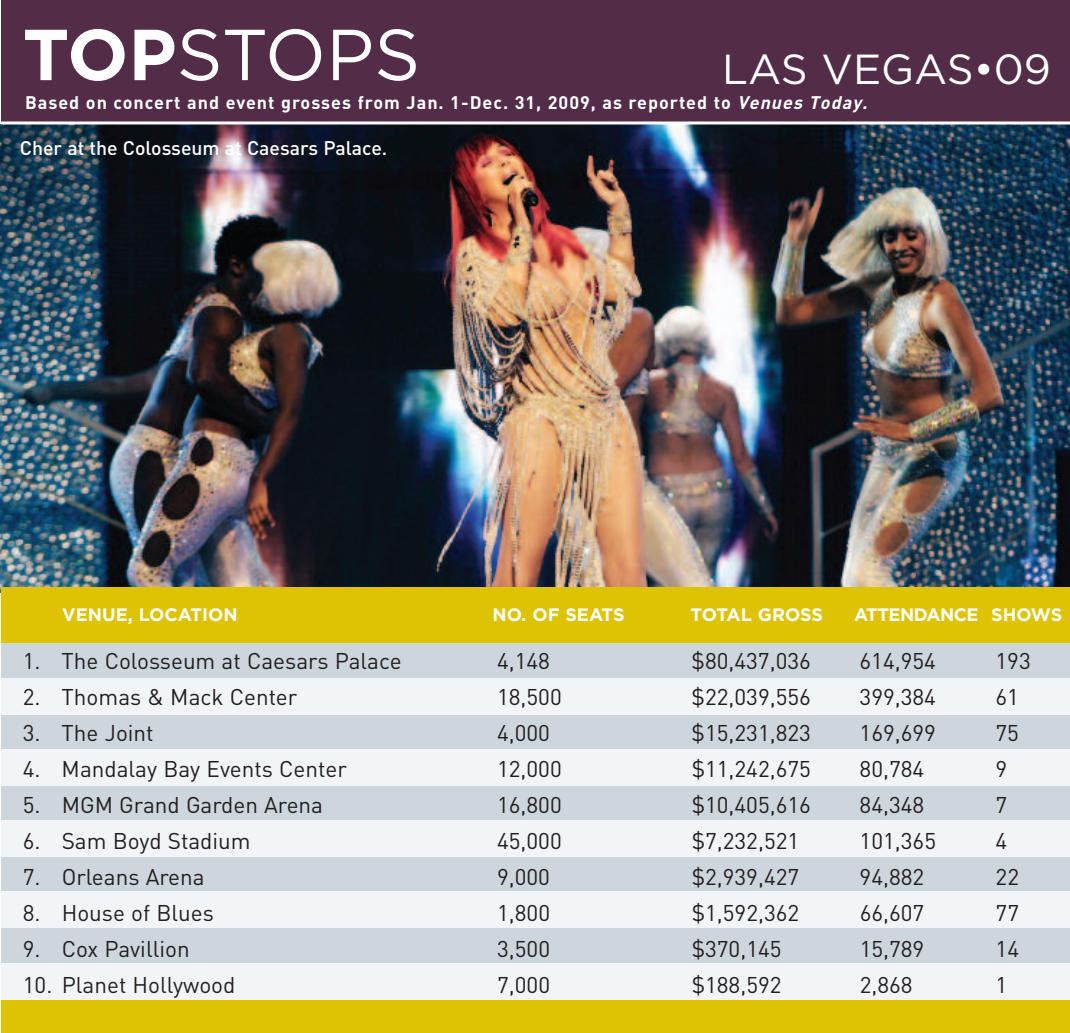
<style>
.page{position:relative;width:1070px;height:1033px;background:#fff}
.page>*{position:absolute;margin:0;border:0;box-sizing:border-box;transform-origin:0 0}
.t1{font:72px "Gotham";letter-spacing:-.01em;color:#fff}
.t2{font:42px "Gotham";color:#fff}
.t3{font:22.5px "DIN";color:#231f20}
.t4{font:500 19.5px "DIN";color:#fff}
.t5{font:700 18px "DIN";letter-spacing:.055em;color:#fff}
.t6{font:700 18px "Gotham";letter-spacing:-.01em;color:#fff}
.t7{font:700 18px "Gotham";letter-spacing:-.03em;color:#fff}
.s1{font-weight:700}
.s2{font-style:italic}
</style>
<div class="page">
<div style="left:1px;top:0;width:1068px;height:1032px;background:#532c48"></div>
<img style="left:1px;top:124px;width:1068px;height:463px">
<div style="left:1px;top:587px;width:1068px;height:445px;background:#dec204"></div>
<hr style="left:1px;top:121px;width:1068px;height:3px;background:#fff">
<div style="left:1px;top:708px;width:1068px;height:41px;background:#ccd6dc"></div>
<div style="left:1px;top:642px;width:1068px;height:36px;background:#ccd6dc"></div>
<div style="left:1px;top:678px;width:1068px;height:36px;background:#f2f5f7"></div>
<div style="left:1px;top:779px;width:1068px;height:43px;background:#ccd6dc"></div>
<div style="left:1px;top:749px;width:1068px;height:36px;background:#f2f5f7"></div>
<div style="left:1px;top:850px;width:1068px;height:41px;background:#ccd6dc"></div>
<div style="left:1px;top:820px;width:1068px;height:36px;background:#f2f5f7"></div>
<div style="left:1px;top:921px;width:1068px;height:43px;background:#ccd6dc"></div>
<div style="left:1px;top:891px;width:1068px;height:36px;background:#f2f5f7"></div>
<div style="left:1px;top:963px;width:1068px;height:36px;background:#f2f5f7"></div>
<h1 class="t1" style="left:23px;top:13px;width:399px"><span class="s1">TOP</span>STOPS</h1>
<h2 class="t2" style="left:722px;top:45px;width:330px">LAS VEGAS•09</h2>
<p class="t5" style="left:25px;top:92px;width:847px">Based on concert and event grosses from Jan. 1-Dec. 31, 2009, as reported to <span class="s2">VenuesToday.</span></p>
<p class="t4" style="left:20px;top:137px;width:369px">Cher at the Colosseum at Caesars Palace.</p>
<p class="t6" style="left:62px;top:604px;width:177px">VENUE, LOCATION</p>
<p class="t6" style="left:492px;top:604px;width:133px">NO. OF SEATS</p>
<p class="t6" style="left:690px;top:604px;width:134px">TOTAL GROSS</p>
<p class="t7" style="left:853px;top:604px;width:210px">ATTENDANCE SHOWS</p>
<p class="t3" style="left:23px;top:647px;width:380px">1. The Colosseum at Caesars Palace</p>
<p class="t3" style="left:497px;top:647px;width:54px">4,148</p>
<p class="t3" style="left:691px;top:647px;width:121px">$80,437,036</p>
<p class="t3" style="left:859px;top:647px;width:78px">614,954</p>
<p class="t3" style="left:995px;top:647px;width:37px">193</p>
<p class="t3" style="left:23px;top:683px;width:276px">2. Thomas &amp; Mack Center</p>
<p class="t3" style="left:497px;top:683px;width:66px">18,500</p>
<p class="t3" style="left:691px;top:683px;width:121px">$22,039,556</p>
<p class="t3" style="left:859px;top:683px;width:78px">399,384</p>
<p class="t3" style="left:995px;top:683px;width:25px">61</p>
<p class="t3" style="left:23px;top:719px;width:132px">3. The Joint</p>
<p class="t3" style="left:497px;top:719px;width:54px">4,000</p>
<p class="t3" style="left:691px;top:719px;width:121px">$15,231,823</p>
<p class="t3" style="left:859px;top:719px;width:78px">169,699</p>
<p class="t3" style="left:995px;top:719px;width:25px">75</p>
<p class="t3" style="left:23px;top:755px;width:325px">4. Mandalay Bay Events Center</p>
<p class="t3" style="left:497px;top:755px;width:66px">12,000</p>
<p class="t3" style="left:691px;top:755px;width:121px">$11,242,675</p>
<p class="t3" style="left:859px;top:755px;width:66px">80,784</p>
<p class="t3" style="left:995px;top:755px;width:13px">9</p>
<p class="t3" style="left:23px;top:791px;width:302px">5. MGM Grand Garden Arena</p>
<p class="t3" style="left:497px;top:791px;width:66px">16,800</p>
<p class="t3" style="left:691px;top:791px;width:121px">$10,405,616</p>
<p class="t3" style="left:859px;top:791px;width:66px">84,348</p>
<p class="t3" style="left:995px;top:791px;width:13px">7</p>
<p class="t3" style="left:23px;top:827px;width:229px">6. Sam Boyd Stadium</p>
<p class="t3" style="left:497px;top:827px;width:66px">45,000</p>
<p class="t3" style="left:691px;top:827px;width:109px">$7,232,521</p>
<p class="t3" style="left:859px;top:827px;width:78px">101,365</p>
<p class="t3" style="left:995px;top:827px;width:13px">4</p>
<p class="t3" style="left:23px;top:863px;width:183px">7. Orleans Arena</p>
<p class="t3" style="left:497px;top:863px;width:54px">9,000</p>
<p class="t3" style="left:691px;top:863px;width:109px">$2,939,427</p>
<p class="t3" style="left:859px;top:863px;width:66px">94,882</p>
<p class="t3" style="left:995px;top:863px;width:25px">22</p>
<p class="t3" style="left:23px;top:899px;width:192px">8. House of Blues</p>
<p class="t3" style="left:497px;top:899px;width:54px">1,800</p>
<p class="t3" style="left:691px;top:899px;width:109px">$1,592,362</p>
<p class="t3" style="left:859px;top:899px;width:66px">66,607</p>
<p class="t3" style="left:995px;top:899px;width:25px">77</p>
<p class="t3" style="left:23px;top:935px;width:168px">9. Cox Pavillion</p>
<p class="t3" style="left:497px;top:935px;width:54px">3,500</p>
<p class="t3" style="left:691px;top:935px;width:91px">$370,145</p>
<p class="t3" style="left:859px;top:935px;width:66px">15,789</p>
<p class="t3" style="left:995px;top:935px;width:25px">14</p>
<p class="t3" style="left:23px;top:971px;width:214px">10. Planet Hollywood</p>
<p class="t3" style="left:497px;top:971px;width:54px">7,000</p>
<p class="t3" style="left:691px;top:971px;width:91px">$188,592</p>
<p class="t3" style="left:859px;top:971px;width:54px">2,868</p>
<p class="t3" style="left:995px;top:971px;width:13px">1</p>
</div>
